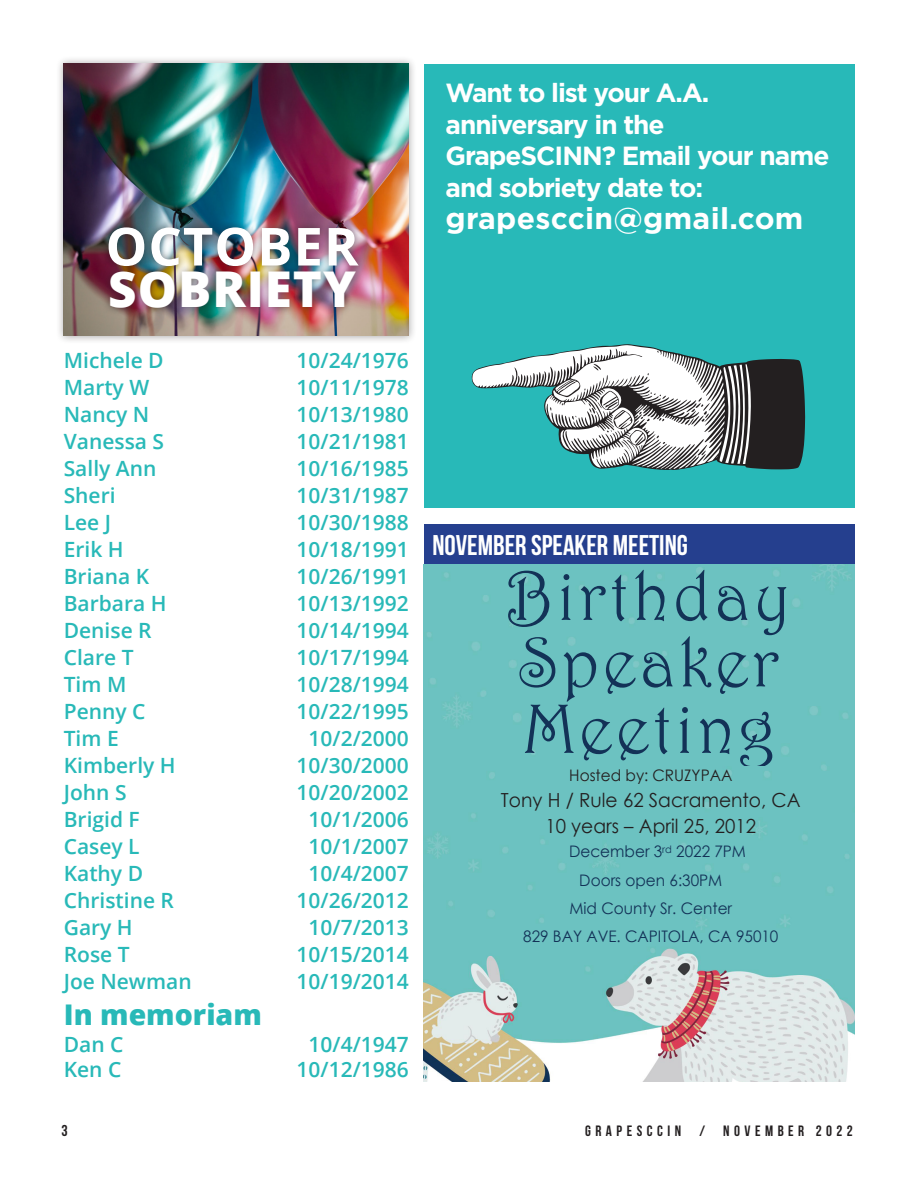
<style>
.page{position:relative;width:918px;height:1188px;background:#fff}
.page>*{position:absolute;margin:0;border:0;box-sizing:border-box;transform-origin:0 0}
.t1{font:70.8px "Harrington";letter-spacing:.05em;color:#133257;scale:.96 1}
.t2{font:70.65px "Harrington";letter-spacing:.05em;color:#133257;scale:.96 1}
.Header_01{font:700 52.5px "Open Sans";letter-spacing:.02em;color:#fff}
.Header_01-2{font:800 49.35px "Open Sans";letter-spacing:.02em;color:#fff}
.Cover_Number{font:700 30px "Gotham";letter-spacing:.01em;color:#fff}
.Paragraph_Style_4{font:700 28.5px "Bebas Neue";color:#fff}
.copy{font:800 28.5px "Open Sans";color:#28b9b8}
.Cover_Number-2{font:700 26.25px/31.7px "Gotham";letter-spacing:-.04em;color:#fff}
.copy-2{font:600 21px "Open Sans";color:#28b9b8}
.t3{font:19.35px/26.7px "Century Gothic";color:#231f20;text-align:center;scale:.96 1}
.t4{font:15.9px "Century Gothic";color:#133257;scale:.96 1}
.t5{font:15.9px "Century Gothic";color:#fff;scale:.96 1}
.t6{font:15.9px "Century Gothic";color:#231f20;scale:.96 1}
.t7{font:700 15.75px "Bebas Neue";color:#231f20}
.t8{font:700 15px "Bebas Neue";letter-spacing:.3em;color:#231f20}
</style>
<div class="page">
<div style="left:424px;top:525px;width:430px;height:39px;background:#253f8e"></div>
<div style="left:424px;top:64px;width:430px;height:443px;background:#28b9b8"></div>
<div style="left:56px;top:56px;width:361px;height:288px;background:#231f20;opacity:.4"></div>
<img style="left:64px;top:64px;width:345px;height:272px">
<div style="left:101px;top:220px;width:265px;height:96px;background:#231f20;opacity:.55"></div>
<img style="left:424px;top:565px;width:430px;height:517px">
<svg style="left:472px;top:344px;width:333px;height:126px"></svg>
<p class="Header_01" style="left:106px;top:209px;width:255px">OCTOBER</p>
<p class="Header_01-2" style="left:108px;top:252px;width:249px">SOBRIETY</p>
<p class="copy-2" style="left:64px;top:346px;width:101px">Michele D</p>
<p class="copy-2" style="left:297px;top:346px;width:114px">10/24/1976</p>
<p class="copy-2" style="left:64px;top:373px;width:87px">Marty W</p>
<p class="copy-2" style="left:297px;top:373px;width:114px">10/11/1978</p>
<p class="copy-2" style="left:64px;top:400px;width:87px">Nancy N</p>
<p class="copy-2" style="left:297px;top:400px;width:114px">10/13/1980</p>
<p class="copy-2" style="left:64px;top:427px;width:102px">Vanessa S</p>
<p class="copy-2" style="left:297px;top:427px;width:114px">10/21/1981</p>
<p class="copy-2" style="left:64px;top:454px;width:94px">Sally Ann</p>
<p class="copy-2" style="left:297px;top:454px;width:114px">10/16/1985</p>
<p class="copy-2" style="left:64px;top:481px;width:53px">Sheri</p>
<p class="copy-2" style="left:297px;top:481px;width:114px">10/31/1987</p>
<p class="copy-2" style="left:64px;top:508px;width:49px">Lee J</p>
<p class="copy-2" style="left:297px;top:508px;width:114px">10/30/1988</p>
<p class="copy-2" style="left:64px;top:535px;width:61px">Erik H</p>
<p class="copy-2" style="left:297px;top:535px;width:114px">10/18/1991</p>
<p class="copy-2" style="left:64px;top:562px;width:87px">Briana K</p>
<p class="copy-2" style="left:297px;top:562px;width:114px">10/26/1991</p>
<p class="copy-2" style="left:64px;top:589px;width:104px">Barbara H</p>
<p class="copy-2" style="left:297px;top:589px;width:114px">10/13/1992</p>
<p class="copy-2" style="left:64px;top:616px;width:89px">Denise R</p>
<p class="copy-2" style="left:297px;top:616px;width:114px">10/14/1994</p>
<p class="copy-2" style="left:64px;top:643px;width:71px">Clare T</p>
<p class="copy-2" style="left:297px;top:643px;width:114px">10/17/1994</p>
<p class="copy-2" style="left:64px;top:670px;width:64px">Tim M</p>
<p class="copy-2" style="left:297px;top:670px;width:114px">10/28/1994</p>
<p class="copy-2" style="left:64px;top:697px;width:83px">Penny C</p>
<p class="copy-2" style="left:297px;top:697px;width:114px">10/22/1995</p>
<p class="copy-2" style="left:64px;top:724px;width:56px">Tim E</p>
<p class="copy-2" style="left:309px;top:724px;width:102px">10/2/2000</p>
<p class="copy-2" style="left:64px;top:751px;width:113px">Kimberly H</p>
<p class="copy-2" style="left:297px;top:751px;width:114px">10/30/2000</p>
<p class="copy-2" style="left:64px;top:778px;width:64px">John S</p>
<p class="copy-2" style="left:297px;top:778px;width:114px">10/20/2002</p>
<p class="copy-2" style="left:64px;top:805px;width:78px">Brigid F</p>
<p class="copy-2" style="left:309px;top:805px;width:102px">10/1/2006</p>
<p class="copy-2" style="left:64px;top:832px;width:77px">Casey L</p>
<p class="copy-2" style="left:309px;top:832px;width:102px">10/1/2007</p>
<p class="copy-2" style="left:64px;top:859px;width:81px">Kathy D</p>
<p class="copy-2" style="left:309px;top:859px;width:102px">10/4/2007</p>
<p class="copy-2" style="left:64px;top:886px;width:112px">Christine R</p>
<p class="copy-2" style="left:297px;top:886px;width:114px">10/26/2012</p>
<p class="copy-2" style="left:64px;top:913px;width:70px">Gary H</p>
<p class="copy-2" style="left:309px;top:913px;width:102px">10/7/2013</p>
<p class="copy-2" style="left:64px;top:940px;width:67px">Rose T</p>
<p class="copy-2" style="left:297px;top:940px;width:114px">10/15/2014</p>
<p class="copy-2" style="left:64px;top:967px;width:129px">Joe Newman</p>
<p class="copy-2" style="left:297px;top:967px;width:114px">10/19/2014</p>
<p class="copy" style="left:64px;top:993px;width:200px">In memoriam</p>
<p class="copy-2" style="left:64px;top:1030px;width:61px">Dan C</p>
<p class="copy-2" style="left:309px;top:1030px;width:102px">10/4/1947</p>
<p class="copy-2" style="left:64px;top:1055px;width:59px">Ken C</p>
<p class="copy-2" style="left:297px;top:1055px;width:114px">10/12/1986</p>
<p class="Cover_Number-2" style="left:446px;top:77px;width:385px">Want to list your A.A. anniversary in the<br>GrapeSCINN? Email your name and sobriety date to:</p>
<p class="Cover_Number" style="left:446px;top:198px;width:359px">grapesccin@gmail.com</p>
<p class="t5" style="left:554px;top:523px;width:203px">Get ready for a wonderful</p>
<p class="t2" style="left:507px;top:553px;width:298px">Birthday</p>
<p class="t1" style="left:519px;top:620px;width:273px">Speaker</p>
<p class="t2" style="left:523px;top:686px;width:264px">Meeting</p>
<p class="t6" style="left:569px;top:765px;width:172px">Hosted by: CRUZYPAA</p>
<p class="t3" style="left:501px;top:786px;width:314px">Tony H / Rule 62 Sacramento, CA<br>10 years – April 25, 2012</p>
<p class="t4" style="left:569px;top:840px;width:186px">December 3<sup>rd</sup> 2022 7PM</p>
<p class="t4" style="left:579px;top:869px;width:151px">Doors open 6:30PM</p>
<p class="t4" style="left:569px;top:897px;width:171px">Mid County Sr. Center</p>
<p class="t4" style="left:523px;top:925px;width:267px">829 BAY AVE. CAPITOLA, CA 95010</p>
<p class="Paragraph_Style_4" style="left:432px;top:529px;width:257px">NOVEMBER SPEAKER MEETING</p>
<p class="t7" style="left:62px;top:1122px;width:8px">3</p>
<p class="t8" style="left:585px;top:1122px;width:269px">GRAPESCCIN / NOVEMBER 2022</p>
</div>
